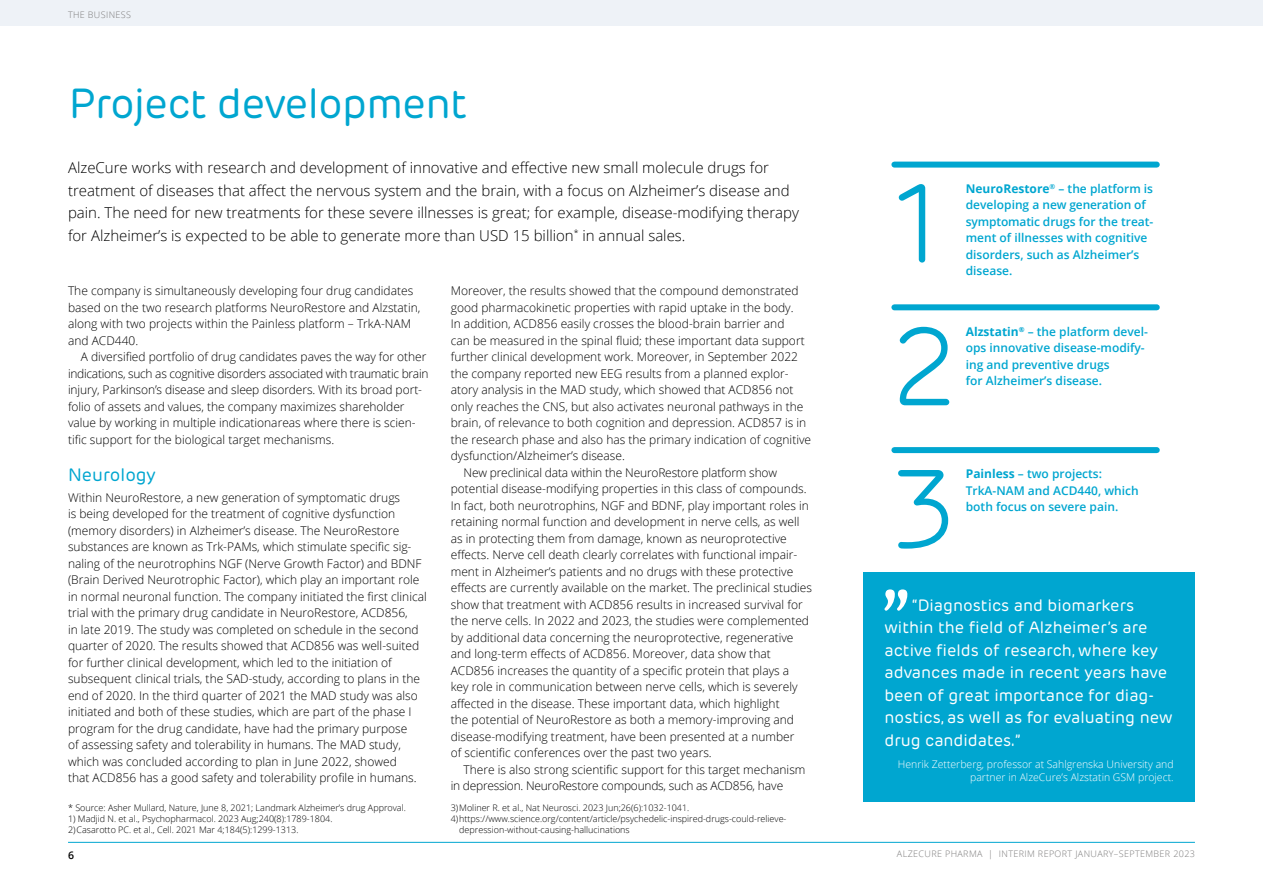
<style>
.page{position:relative;width:1263px;height:893px;background:#fff}
.page>*{position:absolute;margin:0;border:0;box-sizing:border-box;transform-origin:0 0}
.t1{font:300 111px/142.8px "Rubrik New";color:#00a6d0}
.t2{font:42px "Rubrik New";letter-spacing:-.02em;color:#00a6d0}
.t3{font:18px "Rubrik New";color:#00a6d0}
.t4{font:16.5px/22.5px "Rubrik New";color:#fff}
.t5{font:300 15px/22.5px "Open Sans";color:#000}
.t6{font:300 12px/16.5px "Open Sans";color:#000}
.t7{font:600 12px/16.5px "Open Sans";color:#00a6d0}
.t8{font:300 12px "Open Sans";letter-spacing:-.02em;color:#000}
.t9{font:300 10.5px/13.5px "Open Sans";color:#fff;text-align:right}
.t10{font:600 10.5px "Open Sans";color:#000}
.t11{font:300 9px/11.2px "Open Sans";color:#000}
.t12{font:300 9px "Open Sans";letter-spacing:.04em;color:#7c7b7b}
.s1{font-weight:700}
</style>
<div class="page">
<hr style="left:68px;top:842px;width:1127px;height:1px;background:#00a6d0">
<div style="left:0;top:0;width:1263px;height:26px;background:#eef2f7"></div>
<div style="left:894px;top:162px;width:263px;height:6px;background:#00a6d0"></div>
<div style="left:894px;top:304px;width:263px;height:6px;background:#00a6d0"></div>
<div style="left:894px;top:447px;width:263px;height:6px;background:#00a6d0"></div>
<div style="left:863px;top:572px;width:332px;height:230px;background:#00a6d0"></div>
<svg style="left:884px;top:589px;width:23px;height:22px"></svg>
<p class="t12" style="left:68px;top:8px;width:65px">THE BUSINESS</p>
<h2 class="t2" style="left:69px;top:78px;width:400px">Project development</h2>
<p class="t5" style="left:68px;top:156px;width:732px">AlzeCure works with research and development of innovative and effective new small molecule drugs for treatment of diseases that affect the nervous system and the brain, with a focus on Alzheimer’s disease and pain. The need for new treatments for these severe illnesses is great; for example, disease-modifying therapy for Alzheimer’s is expected to be able to generate more than USD 15 billion<sup>*</sup> in annual sales.</p>
<p class="t6" style="left:68px;top:282px;width:354px">The company is simultaneously developing four drug candidates based on the two research platforms NeuroRestore and Alzstatin, along with two projects within the Painless platform – TrkA-NAM and ACD440.</p>
<p class="t6" style="left:68px;top:348px;width:362px;text-indent:13px">A diversified portfolio of drug candidates paves the way for other indications, such as cognitive disorders associated with traumatic brain injury, Parkinson’s disease and sleep disorders. With its broad port&shy;folio of assets and values, the company maximizes shareholder value by working in multiple indicationareas where there is scien&shy;tific support for the biological target mechanisms.</p>
<h3 class="t3" style="left:68px;top:464px;width:89px">Neurology</h3>
<p class="t6" style="left:68px;top:489px;width:360px">Within NeuroRestore, a new generation of symptomatic drugs<br>is being developed for the treatment of cognitive dysfunction (memory disorders) in Alzheimer’s disease. The NeuroRestore substances are known as Trk-PAMs, which stimulate specific sig&shy;naling of the neurotrophins NGF (Nerve Growth Factor) and BDNF (Brain Derived Neurotrophic Factor), which play an important role in normal neuronal function. The company initiated the first clinical trial with the primary drug candidate in NeuroRestore, ACD856,<br>in late 2019. The study was completed on schedule in the second quarter of 2020. The results showed that ACD856 was well-suited for further clinical development, which led to the initiation of subsequent clinical trials, the SAD-study, according to plans in the end of 2020. In the third quarter of 2021 the MAD study was also initiated and both of these studies, which are part of the phase I program for the drug candidate, have had the primary purpose<br>of assessing safety and tolerability in humans. The MAD study, which was concluded according to plan in June 2022, showed<br>that ACD856 has a good safety and tolerability profile in humans.</p>
<p class="t11" style="left:68px;top:801px;width:339px">* Source: Asher Mullard, Nature, June 8, 2021; Landmark Alzheimer’s drug Approval.</p>
<p class="t11" style="left:68px;top:813px;width:266px">1) Madjid N. et al., Psychopharmacol. 2023 Aug;240(8):1789-1804.<br>2)Casarotto PC. et al., Cell. 2021 Mar 4;184(5):1299-1313.</p>
<p class="t6" style="left:451px;top:282px;width:349px">Moreover, the results showed that the compound demonstrated</p>
<p class="t6" style="left:451px;top:299px;width:344px">good pharmacokinetic properties with rapid uptake in the body.</p>
<p class="t6" style="left:451px;top:315px;width:335px">In addition, ACD856 easily crosses the blood-brain barrier and</p>
<p class="t6" style="left:451px;top:332px;width:355px">can be measured in the spinal fluid; these important data support</p>
<p class="t6" style="left:451px;top:348px;width:349px">further clinical development work. Moreover, in September 2022</p>
<p class="t6" style="left:451px;top:365px;width:339px">the company reported new EEG results from a planned explor-</p>
<p class="t6" style="left:451px;top:381px;width:344px">atory analysis in the MAD study, which showed that ACD856 not</p>
<p class="t6" style="left:451px;top:398px;width:354px">only reaches the CNS, but also activates neuronal pathways in the</p>
<p class="t6" style="left:451px;top:414px;width:357px">brain, of relevance to both cognition and depression. ACD857 is in</p>
<p class="t6" style="left:451px;top:431px;width:362px">the research phase and also has the primary indication of cognitive</p>
<p class="t6" style="left:451px;top:447px;width:176px">dysfunction/Alzheimer’s disease.</p>
<p class="t6" style="left:463px;top:464px;width:315px">New preclinical data within the NeuroRestore platform show</p>
<p class="t6" style="left:451px;top:480px;width:357px">potential disease-modifying properties in this class of compounds.</p>
<p class="t6" style="left:451px;top:497px;width:360px">In fact, both neurotrophins, NGF and BDNF, play important roles in</p>
<p class="t6" style="left:451px;top:513px;width:350px">retaining normal function and development in nerve cells, as well</p>
<p class="t6" style="left:451px;top:530px;width:338px">as in protecting them from damage, known as neuroprotective</p>
<p class="t6" style="left:451px;top:546px;width:348px">effects. Nerve cell death clearly correlates with functional impair-</p>
<p class="t6" style="left:451px;top:563px;width:344px">ment in Alzheimer’s patients and no drugs with these protective</p>
<p class="t6" style="left:451px;top:579px;width:363px">effects are currently available on the market. The preclinical studies</p>
<p class="t6" style="left:451px;top:596px;width:353px">show that treatment with ACD856 results in increased survival for</p>
<p class="t6" style="left:451px;top:612px;width:360px">the nerve cells. In 2022 and 2023, the studies were complemented</p>
<p class="t6" style="left:451px;top:629px;width:344px">by additional data concerning the neuroprotective, regenerative</p>
<p class="t6" style="left:451px;top:645px;width:321px">and long-term effects of ACD856. Moreover, data show that</p>
<p class="t6" style="left:451px;top:662px;width:340px">ACD856 increases the quantity of a specific protein that plays a</p>
<p class="t6" style="left:451px;top:678px;width:348px">key role in communication between nerve cells, which is severely</p>
<p class="t6" style="left:451px;top:695px;width:330px">affected in the disease. These important data, which highlight</p>
<p class="t6" style="left:451px;top:711px;width:345px">the potential of NeuroRestore as both a memory-improving and</p>
<p class="t6" style="left:451px;top:728px;width:345px">disease-modifying treatment, have been presented at a number</p>
<p class="t6" style="left:451px;top:744px;width:262px">of scientific conferences over the past two years.</p>
<p class="t6" style="left:463px;top:761px;width:343px">There is also strong scientific support for this target mechanism</p>
<p class="t8" style="left:451px;top:778px;width:334px">in depression. NeuroRestore compounds, such as ACD856, have</p>
<p class="t11" style="left:451px;top:801px;width:240px">3)Moliner R. et al., Nat Neurosci. 2023 Jun;26(6):1032-1041.</p>
<p class="t11" style="left:451px;top:813px;width:337px">4)https://www.science.org/content/article/psychedelic-inspired-drugs-could-relieve-</p>
<p class="t11" style="left:459px;top:824px;width:172px">depression-without-causing-hallucinations</p>
<h1 class="t1" style="left:893px;top:155px;width:66px">1<br>2<br>3</h1>
<p class="t7" style="left:966px;top:180px;width:189px"><span class="s1">NeuroRestore</span><sup>®</sup> – the platform is developing a new generation of symptomatic drugs for the treat&shy;ment of illnesses with cognitive disorders, such as Alzheimer’s disease.</p>
<p class="t7" style="left:966px;top:323px;width:184px"><span class="s1">Alzstatin</span><sup>®</sup> – the platform devel&shy;ops innovative disease-modify&shy;ing and preventive drugs<br>for Alzheimer’s disease.</p>
<p class="t7" style="left:966px;top:465px;width:174px"><span class="s1">Painless</span> – two projects:<br>TrkA-NAM and ACD440, which both focus on severe pain.</p>
<h3 class="t4" style="left:884px;top:594px;width:290px;text-indent:27px">“Diagnostics and biomarkers within the field of Alzheimer’s are active fields of research, where key advances made in recent years have been of great importance for diag&shy;nostics, as well as for evaluating new drug candidates.”</h3>
<p class="t9" style="left:898px;top:757px;width:277px">Henrik Zetterberg, professor at Sahlgrenska University and partner in AlzeCure’s Alzstatin GSM project.</p>
<p class="t10" style="left:68px;top:847px;width:7px">6</p>
<p class="t12" style="left:897px;top:848px;width:299px">ALZECURE PHARMA | INTERIM REPORT JANUARY–SEPTEMBER 2023</p>
</div>
